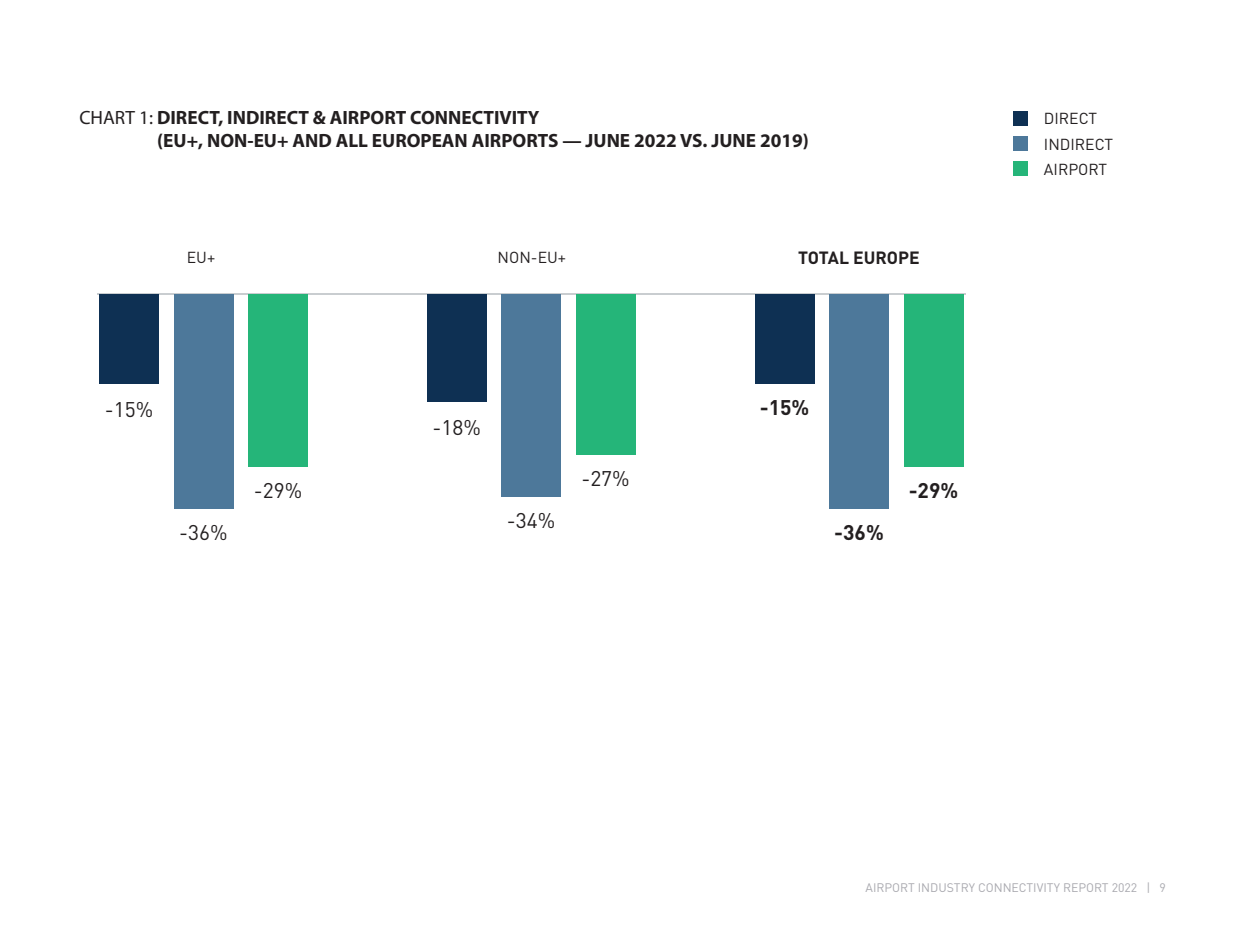
<style>
.page{position:relative;width:1241px;height:943px;background:#fff}
.page>*{position:absolute;margin:0;border:0;box-sizing:border-box;transform-origin:0 0}
.t1{font:21px "DINOT";color:#231f20}
.t2{font:700 21px "DINOT";color:#231f20}
.t3{font:700 19.25px "Myriad Pro";color:#231f20}
.t4{font:700 17.5px "DINOT";color:#231f20}
.t5{font:15.75px "DINOT";color:#231f20}
.t6{font:12.25px "DINOT";color:#a9a9af}
.s1{font-weight:400}
</style>
<div class="page">
<hr style="left:97px;top:293px;width:869px;height:2px;background:#c9cdd0">
<div style="left:99px;top:294px;width:60px;height:89px;background:#0e3053"></div>
<div style="left:174px;top:294px;width:59px;height:214px;background:#4d789a"></div>
<div style="left:248px;top:294px;width:60px;height:173px;background:#25b579"></div>
<div style="left:501px;top:294px;width:60px;height:203px;background:#4d789a"></div>
<div style="left:427px;top:294px;width:59px;height:107px;background:#0e3053"></div>
<div style="left:575px;top:294px;width:60px;height:161px;background:#25b579"></div>
<div style="left:829px;top:294px;width:59px;height:214px;background:#4d789a"></div>
<div style="left:903px;top:294px;width:60px;height:173px;background:#25b579"></div>
<div style="left:754px;top:294px;width:60px;height:89px;background:#0e3053"></div>
<div style="left:1012px;top:111px;width:15px;height:15px;background:#0e3053"></div>
<div style="left:1012px;top:136px;width:15px;height:15px;background:#4d789a"></div>
<div style="left:1012px;top:161px;width:15px;height:15px;background:#25b579"></div>
<p class="t3" style="left:79px;top:105px;width:461px"><span class="s1">CHART 1:</span> DIRECT, INDIRECT &amp; AIRPORT CONNECTIVITY</p>
<p class="t3" style="left:157px;top:128px;width:653px">(EU+, NON-EU+ AND ALL EUROPEAN AIRPORTS — JUNE 2022 VS. JUNE 2019)</p>
<p class="t5" style="left:187px;top:247px;width:30px">EU+</p>
<p class="t5" style="left:497px;top:247px;width:70px">NON-EU+</p>
<p class="t4" style="left:798px;top:246px;width:123px">TOTAL EUROPE</p>
<p class="t1" style="left:105px;top:396px;width:50px">-15%</p>
<p class="t1" style="left:179px;top:519px;width:50px">-36%</p>
<p class="t1" style="left:254px;top:477px;width:50px">-29%</p>
<p class="t1" style="left:432px;top:414px;width:50px">-18%</p>
<p class="t1" style="left:507px;top:507px;width:50px">-34%</p>
<p class="t1" style="left:581px;top:465px;width:50px">-27%</p>
<p class="t2" style="left:759px;top:392px;width:51px">-15%</p>
<p class="t2" style="left:834px;top:518px;width:51px">-36%</p>
<p class="t2" style="left:908px;top:476px;width:51px">-29%</p>
<p class="t5" style="left:1043px;top:109px;width:55px">DIRECT</p>
<p class="t5" style="left:1043px;top:135px;width:71px">INDIRECT</p>
<p class="t5" style="left:1043px;top:159px;width:65px">AIRPORT</p>
<p class="t6" style="left:865px;top:879px;width:302px">AIRPORT INDUSTRY CONNECTIVITY REPORT 2022 | 9</p>
</div>
